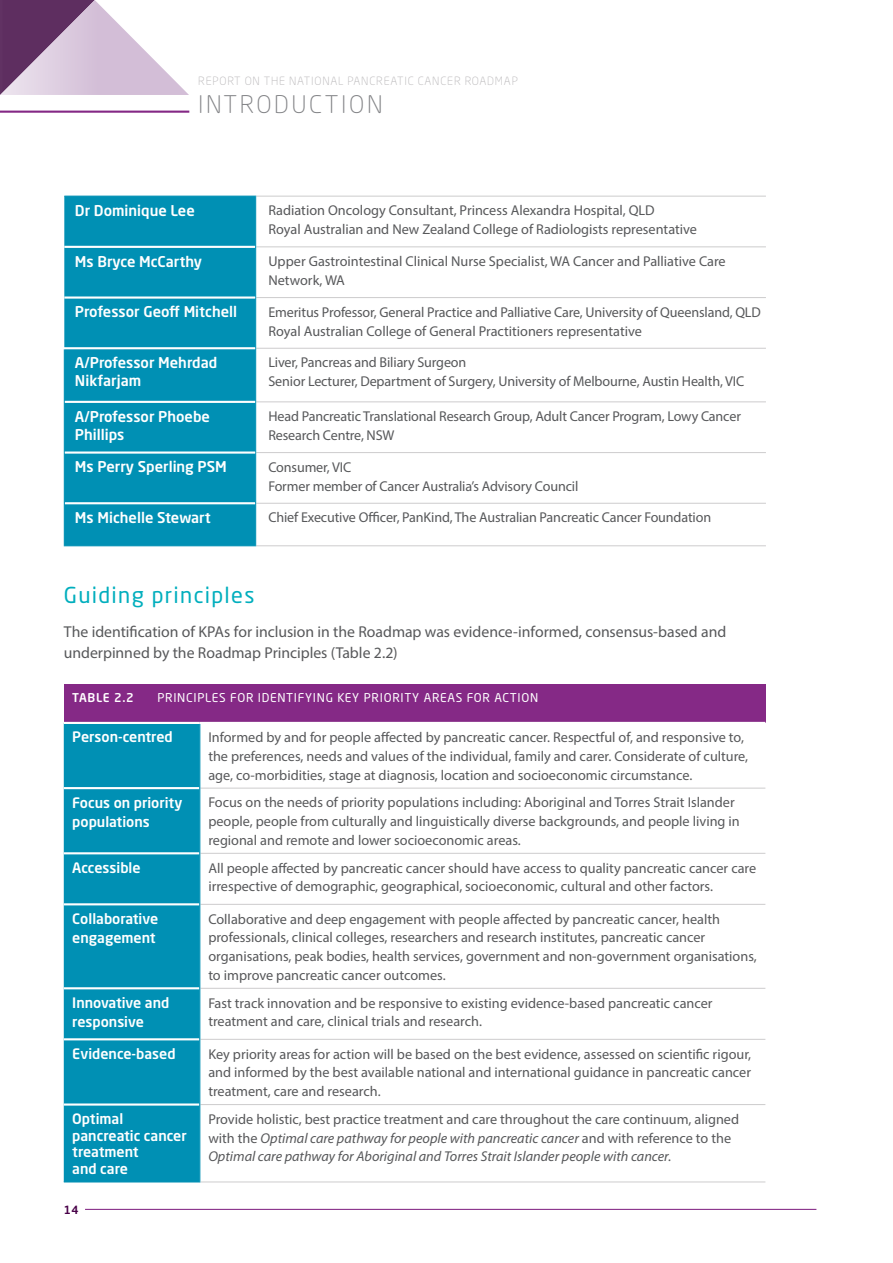
<style>
.page{position:relative;width:893px;height:1263px;background:#fff}
.page>*{position:absolute;margin:0;border:0;box-sizing:border-box;transform-origin:0 0}
.t1{font:300 24px "Neo Sans Std";letter-spacing:.11em;color:#818285}
.t2{font:21.75px "Neo Sans Std";letter-spacing:.06em;color:#00aebd}
.t3{font:15.75px/21px "Myriad Pro";color:#57585a}
.t4{font:500 14.7px/18px "Neo Sans Std";color:#fff}
.t5{font:14.25px/18.8px "Myriad Pro";color:#57585a}
.t6{font:italic 14.25px/18.8px "Myriad Pro";color:#57585a}
.t7{font:500 14.25px/19.5px "Neo Sans Std";color:#fff}
.t8{font:12px "Neo Sans Std";letter-spacing:.06em;color:#fff}
.t9{font:500 12px "Neo Sans Std";letter-spacing:.05em;color:#fff}
.t10{font:300 11.25px "Neo Sans Std";letter-spacing:.07em;color:#b8b6b8}
.t11{font:500 11.25px "Neo Sans Std";color:#480048}
.s1{font-style:normal}
</style>
<div class="page">
<hr style="left:85px;top:1209px;width:731px;height:1px;background:#842885">
<hr style="left:0;top:111px;width:189px;height:2px;background:#842885">
<svg style="left:0;top:0;width:189px;height:95px"></svg>
<div style="left:64px;top:685px;width:701px;height:38px;background:#852986"></div>
<div style="left:64px;top:724px;width:135px;height:457px;background:#0090b4"></div>
<hr style="left:64px;top:787px;width:135px;height:2px;background:#fff">
<hr style="left:64px;top:852px;width:135px;height:2px;background:#fff">
<hr style="left:64px;top:903px;width:135px;height:2px;background:#fff">
<hr style="left:64px;top:987px;width:135px;height:2px;background:#fff">
<hr style="left:64px;top:1038px;width:135px;height:2px;background:#fff">
<hr style="left:64px;top:1103px;width:135px;height:2px;background:#fff">
<hr style="left:64px;top:722px;width:136px;height:2px;background:#fff">
<hr style="left:200px;top:787px;width:565px;height:2px;background:#d0cfd0">
<hr style="left:200px;top:853px;width:565px;height:1px;background:#d0cfd0">
<hr style="left:200px;top:904px;width:565px;height:1px;background:#d0cfd0">
<hr style="left:200px;top:988px;width:565px;height:1px;background:#d0cfd0">
<hr style="left:200px;top:1039px;width:565px;height:1px;background:#d0cfd0">
<hr style="left:200px;top:1104px;width:565px;height:1px;background:#d0cfd0">
<hr style="left:200px;top:1181px;width:565px;height:1px;background:#d0cfd0">
<hr style="left:200px;top:722px;width:565px;height:2px;background:#fff">
<hr style="left:199px;top:724px;width:1px;height:64px;background:#0090b4">
<hr style="left:199px;top:788px;width:1px;height:65px;background:#0090b4">
<hr style="left:199px;top:853px;width:1px;height:51px;background:#0090b4">
<hr style="left:199px;top:904px;width:1px;height:84px;background:#0090b4">
<hr style="left:199px;top:988px;width:1px;height:51px;background:#0090b4">
<hr style="left:199px;top:1039px;width:1px;height:65px;background:#0090b4">
<hr style="left:199px;top:1104px;width:1px;height:77px;background:#0090b4">
<hr style="left:64px;top:1181px;width:136px;height:1px;background:#0090b4">
<div style="left:64px;top:197px;width:191px;height:348px;background:#0090b4"></div>
<svg style="left:256px;top:197px;width:510px;height:348px"></svg>
<hr style="left:64px;top:246px;width:191px;height:2px;background:#fff">
<hr style="left:65px;top:502px;width:190px;height:2px;background:#fff">
<hr style="left:256px;top:196px;width:510px;height:1px;background:#d0cfd0">
<hr style="left:256px;top:246px;width:510px;height:1px;background:#d0cfd0">
<hr style="left:256px;top:297px;width:510px;height:1px;background:#d0cfd0">
<hr style="left:256px;top:348px;width:510px;height:1px;background:#d0cfd0">
<hr style="left:256px;top:401px;width:510px;height:1px;background:#d0cfd0">
<hr style="left:256px;top:452px;width:510px;height:1px;background:#d0cfd0">
<hr style="left:256px;top:503px;width:510px;height:1px;background:#d0cfd0">
<hr style="left:256px;top:545px;width:510px;height:1px;background:#d0cfd0">
<hr style="left:64px;top:349px;width:1px;height:53px;background:#0090b4">
<hr style="left:255px;top:348px;width:1px;height:54px;background:#0090b4">
<hr style="left:255px;top:197px;width:1px;height:50px;background:#0090b4">
<hr style="left:255px;top:247px;width:1px;height:51px;background:#0090b4">
<hr style="left:255px;top:298px;width:1px;height:50px;background:#0090b4">
<hr style="left:64px;top:402px;width:1px;height:51px;background:#0090b4">
<hr style="left:255px;top:402px;width:1px;height:51px;background:#0090b4">
<hr style="left:64px;top:453px;width:1px;height:50px;background:#0090b4">
<hr style="left:255px;top:453px;width:1px;height:50px;background:#0090b4">
<hr style="left:64px;top:503px;width:1px;height:42px;background:#0090b4">
<hr style="left:255px;top:503px;width:1px;height:42px;background:#0090b4">
<hr style="left:64px;top:545px;width:192px;height:1px;background:#0090b4">
<hr style="left:65px;top:451px;width:190px;height:3px;background:#fff">
<hr style="left:65px;top:401px;width:190px;height:2px;background:#fff">
<hr style="left:64px;top:296px;width:191px;height:3px;background:#fff">
<hr style="left:64px;top:196px;width:192px;height:1px;background:#0090b4">
<hr style="left:64px;top:347px;width:191px;height:2px;background:#fff">
<p class="t10" style="left:198px;top:74px;width:321px">REPORT ON THE NATIONAL PANCREATIC CANCER ROADMAP</p>
<h1 class="t1" style="left:198px;top:90px;width:186px">INTRODUCTION</h1>
<p class="t4" style="left:75px;top:201px;width:121px">Dr Dominique Lee</p>
<p class="t5" style="left:268px;top:201px;width:430px">Radiation Oncology Consultant, Princess Alexandra Hospital, QLD<br>Royal Australian and New Zealand College of Radiologists representative</p>
<p class="t4" style="left:75px;top:252px;width:129px">Ms Bryce McCarthy</p>
<p class="t5" style="left:268px;top:252px;width:459px">Upper Gastrointestinal Clinical Nurse Specialist, WA Cancer and Palliative Care<br>Network, WA</p>
<p class="t4" style="left:75px;top:303px;width:164px">Professor Geoff Mitchell</p>
<p class="t5" style="left:268px;top:302px;width:494px">Emeritus Professor, General Practice and Palliative Care, University of Queensland, QLD<br>Royal Australian College of General Practitioners representative</p>
<p class="t4" style="left:75px;top:353px;width:144px">A/Professor Mehrdad<br>Nikfarjam</p>
<p class="t5" style="left:268px;top:353px;width:477px">Liver, Pancreas and Biliary Surgeon<br>Senior Lecturer, Department of Surgery, University of Melbourne, Austin Health, VIC</p>
<p class="t4" style="left:75px;top:407px;width:136px">A/Professor Phoebe<br>Phillips</p>
<p class="t5" style="left:268px;top:407px;width:474px">Head Pancreatic Translational Research Group, Adult Cancer Program, Lowy Cancer<br>Research Centre, NSW</p>
<p class="t4" style="left:75px;top:457px;width:153px">Ms Perry Sperling PSM</p>
<p class="t5" style="left:268px;top:457px;width:311px">Consumer, VIC<br>Former member of Cancer Australia’s Advisory Council</p>
<p class="t4" style="left:75px;top:508px;width:137px">Ms Michelle Stewart</p>
<p class="t5" style="left:268px;top:508px;width:444px">Chief Executive Officer, PanKind, The Australian Pancreatic Cancer Foundation</p>
<h2 class="t2" style="left:64px;top:582px;width:192px">Guiding principles</h2>
<p class="t3" style="left:64px;top:621px;width:664px">The identification of KPAs for inclusion in the Roadmap was evidence-informed, consensus-based and underpinned by the Roadmap Principles (Table 2.2)</p>
<p class="t9" style="left:72px;top:690px;width:63px">TABLE 2.2</p>
<p class="t8" style="left:157px;top:690px;width:382px">PRINCIPLES FOR IDENTIFYING KEY PRIORITY AREAS FOR ACTION</p>
<p class="t7" style="left:72px;top:727px;width:102px">Person-centred</p>
<p class="t5" style="left:208px;top:728px;width:541px">Informed by and for people affected by pancreatic cancer. Respectful of, and responsive to, the preferences, needs and values of the individual, family and carer. Considerate of culture, age, co-morbidities, stage at diagnosis, location and socioeconomic circumstance.</p>
<p class="t7" style="left:72px;top:792px;width:112px">Focus on priority populations</p>
<p class="t5" style="left:208px;top:793px;width:533px">Focus on the needs of priority populations including: Aboriginal and Torres Strait Islander people, people from culturally and linguistically diverse backgrounds, and people living in regional and remote and lower socioeconomic areas.</p>
<p class="t7" style="left:72px;top:857px;width:70px">Accessible</p>
<p class="t5" style="left:208px;top:858px;width:549px">All people affected by pancreatic cancer should have access to quality pancreatic cancer care irrespective of demographic, geographical, socioeconomic, cultural and other factors.</p>
<p class="t7" style="left:72px;top:908px;width:87px">Collaborative engagement</p>
<p class="t5" style="left:208px;top:909px;width:550px">Collaborative and deep engagement with people affected by pancreatic cancer, health professionals, clinical colleges, researchers and research institutes, pancreatic cancer organisations, peak bodies, health services, government and non-government organisations, to improve pancreatic cancer outcomes.</p>
<p class="t7" style="left:72px;top:992px;width:99px">Innovative and responsive</p>
<p class="t5" style="left:208px;top:993px;width:506px">Fast track innovation and be responsive to existing evidence-based pancreatic cancer treatment and care, clinical trials and research.</p>
<p class="t7" style="left:72px;top:1043px;width:105px">Evidence-based</p>
<p class="t5" style="left:208px;top:1044px;width:544px;text-align:justify">Key priority areas for action will be based on the best evidence, assessed on scientific rigour, and informed by the best available national and international guidance in pancreatic cancer treatment, care and research.</p>
<p class="t7" style="left:72px;top:1110px;width:116px;line-height:16.5px">Optimal pancreatic cancer treatment<br>and care</p>
<p class="t6" style="left:208px;top:1109px;width:532px"><span class="s1">Provide holistic, best practice treatment and care throughout the care continuum, aligned with the</span> Optimal care pathway for people with pancreatic cancer <span class="s1">and with reference to the<br></span>Optimal care pathway for Aboriginal and Torres Strait Islander people with cancer.</p>
<p class="t11" style="left:64px;top:1202px;width:16px">14</p>
</div>
